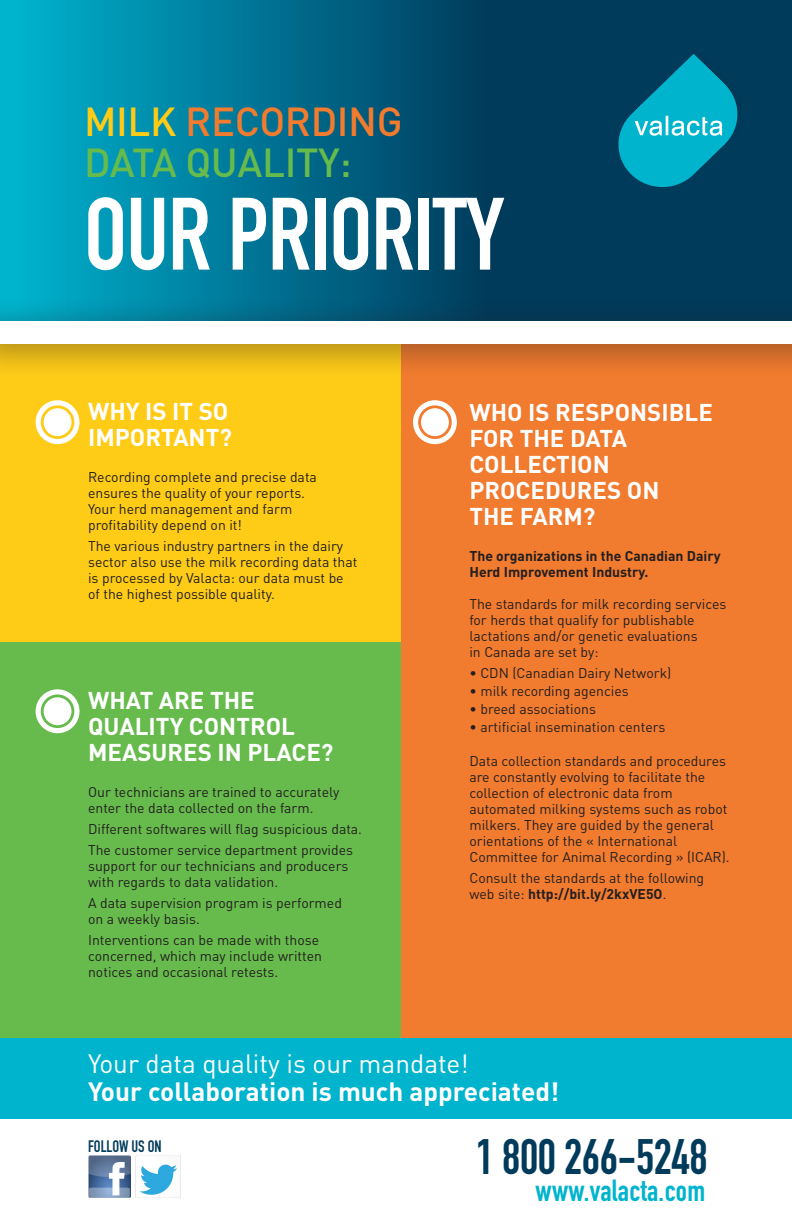
<style>
.page{position:relative;width:792px;height:1224px;background:#fff}
.page>*{position:absolute;margin:0;border:0;box-sizing:border-box;transform-origin:0 0}
.t1{font:100.9px "DIN Engschrift";letter-spacing:-.01em;color:#fff}
.t2{font:49.1px "DIN Engschrift";letter-spacing:-.01em;color:#003b5b}
.t3{font:500 40px/40.8px "DIN";letter-spacing:-.01em;color:#67bb4d}
.t4{font:30.1px "DIN Engschrift";letter-spacing:.01em;color:#00b4cd}
.t5{font:700 26.2px "DIN";color:#fff}
.t6{font:26.2px "DIN";color:#fff}
.t7{font:700 24px/26px "DIN";color:#fff}
.t8{font:16.4px "DIN Engschrift";color:#003b5b}
.t9{font:14px/16px "DIN";color:#231f20}
.t10{font:700 14px/16px "DIN";color:#231f20}
.s1{color:#fecb17}
.s2{color:#f17b2e}
.s3{font-weight:700}
</style>
<div class="page">
<div style="left:399px;top:297px;width:393px;height:820px;background:#f17b2e"></div>
<div style="left:0;top:297px;width:400px;height:345px;background:#fecb17"></div>
<svg style="left:0;top:0;width:792px;height:296px"></svg>
<div style="left:0;top:642px;width:400px;height:455px;background:#67bb4d"></div>
<div style="left:0;top:1038px;width:792px;height:81px;background:#00b4cd"></div>
<div style="left:620px;top:51px;width:123px;height:136px;background:#003b5b"></div>
<svg style="left:614px;top:54px;width:128px;height:137px"></svg>
<img style="left:89px;top:1155px;width:42px;height:43px">
<div style="left:136px;top:1155px;width:45px;height:43px;background:#f1f1f1"></div>
<img style="left:136px;top:1155px;width:44px;height:42px">
<svg style="left:36px;top:400px;width:44px;height:44px"></svg>
<div style="left:41px;top:405px;width:33px;height:34px;border:3px solid #fecb17;border-radius:50%"></div>
<div style="left:413px;top:400px;width:44px;height:44px;background:#fff;border-radius:50%"></div>
<div style="left:418px;top:405px;width:34px;height:34px;border:3px solid #f17b2e;border-radius:50%"></div>
<svg style="left:36px;top:689px;width:44px;height:44px"></svg>
<div style="left:41px;top:694px;width:33px;height:34px;border:3px solid #67bb4d;border-radius:50%"></div>
<div style="left:0;top:296px;width:792px;height:83px;background:#231f20;opacity:.5"></div>
<div style="left:0;top:321px;width:792px;height:22px;background:#fff"></div>
<h3 class="t3" style="left:84px;top:100px;width:320px"><span class="s1">MILK</span> <span class="s2">RECORDING<br></span>DATA QUALITY:</h3>
<h1 class="t1" style="left:84px;top:175px;width:422px">OUR PRIORITY</h1>
<h3 class="t7" style="left:88px;top:397px;width:145px">WHY IS IT SO<br>IMPORTANT?</h3>
<p class="t9" style="left:88px;top:469px;width:230px">Recording complete and precise data ensures the quality of your reports.<br>Your herd management and farm profitability depend on it!</p>
<p class="t9" style="left:88px;top:538px;width:271px">The various industry partners in the dairy sector also use the milk recording data that is processed by Valacta: our data must be of the highest possible quality.</p>
<h3 class="t7" style="left:88px;top:687px;width:247px">WHAT ARE THE<br>QUALITY CONTROL<br>MEASURES IN PLACE?</h3>
<p class="t9" style="left:88px;top:784px;width:253px">Our technicians are trained to accurately enter the data collected on the farm.</p>
<p class="t9" style="left:88px;top:818px;width:275px;line-height:21px">Different softwares will flag suspicious data.<br>The customer service department provides</p>
<p class="t9" style="left:88px;top:858px;width:262px">support for our technicians and producers with regards to data validation.</p>
<p class="t9" style="left:88px;top:895px;width:255px">A data supervision program is performed on a weekly basis.</p>
<p class="t9" style="left:88px;top:932px;width:236px">Interventions can be made with those concerned, which may include written notices and occasional retests.</p>
<h3 class="t7" style="left:469px;top:398px;width:245px">WHO IS RESPONSIBLE<br>FOR THE DATA<br>COLLECTION<br>PROCEDURES ON<br>THE FARM?</h3>
<p class="t10" style="left:469px;top:547px;width:253px">The organizations in the Canadian Dairy<br>Herd Improvement Industry.</p>
<p class="t9" style="left:469px;top:596px;width:258px">The standards for milk recording services for herds that qualify for publishable lactations and/or genetic evaluations<br>in Canada are set by:</p>
<p class="t9" style="left:469px;top:665px;width:203px">• CDN (Canadian Dairy Network)</p>
<p class="t9" style="left:469px;top:683px;width:161px">• milk recording agencies</p>
<p class="t9" style="left:469px;top:701px;width:128px">• breed associations</p>
<p class="t9" style="left:469px;top:719px;width:198px">• artificial insemination centers</p>
<p class="t9" style="left:469px;top:753px;width:262px">Data collection standards and procedures are constantly evolving to facilitate the collection of electronic data from automated milking systems such as robot milkers. They are guided by the general orientations of the « International Committee for Animal Recording » (ICAR).</p>
<p class="t9" style="left:469px;top:870px;width:236px">Consult the standards at the following web site: <span class="s3">http://bit.ly/2kxVE5O</span>.</p>
<h3 class="t6" style="left:88px;top:1047px;width:382px">Your data quality is our mandate!</h3>
<h3 class="t5" style="left:88px;top:1075px;width:473px">Your collaboration is much appreciated!</h3>
<p class="t8" style="left:88px;top:1137px;width:75px">FOLLOW US ON</p>
<h2 class="t2" style="left:476px;top:1128px;width:233px">1 800 266-5248</h2>
<h3 class="t4" style="left:536px;top:1173px;width:171px">www.valacta.com</h3>
</div>
